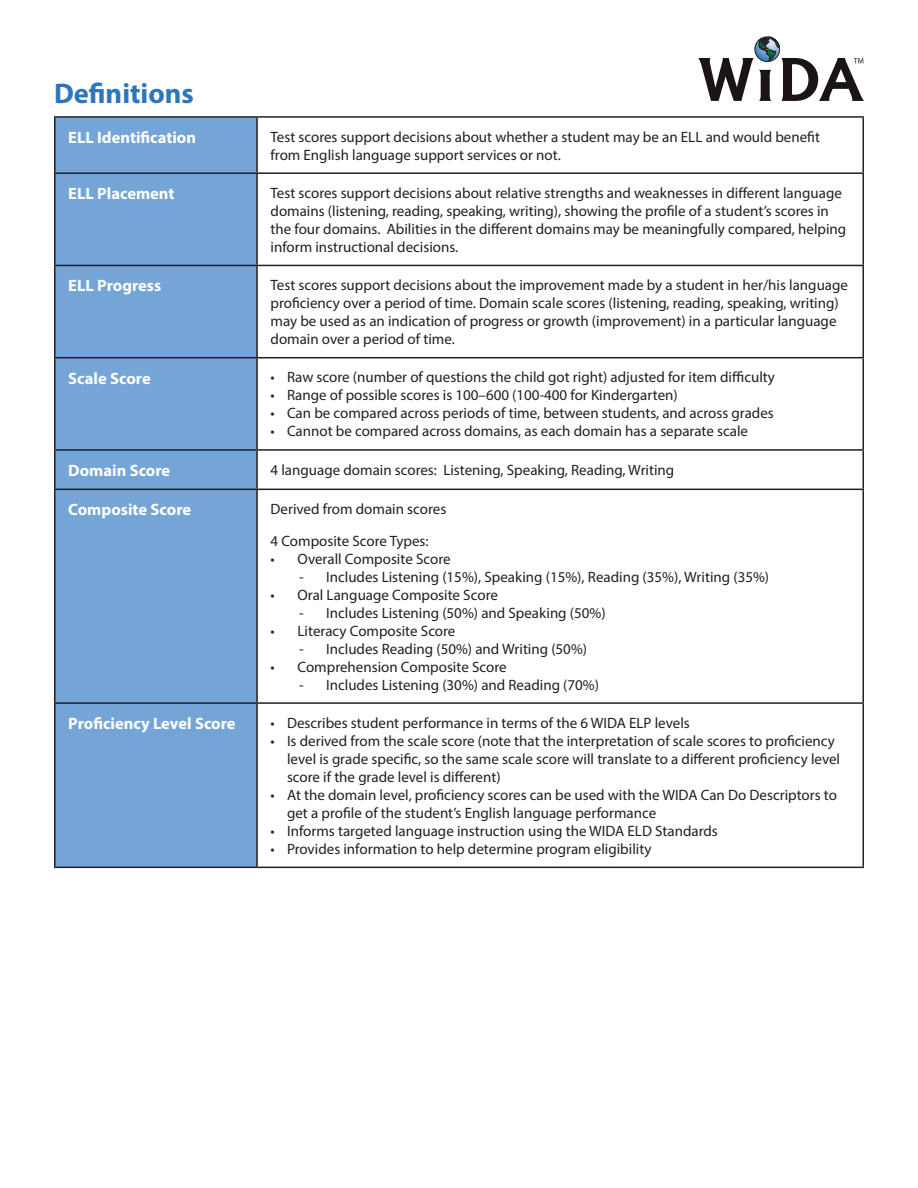
<style>
.page{position:relative;width:918px;height:1188px;background:#fff}
.page>*{position:absolute;margin:0;border:0;box-sizing:border-box;transform-origin:0 0}
.t1{font:700 28.5px "Myriad Pro";color:#2e76bc}
.t2{font:700 16.5px "Myriad Pro";color:#fff}
.t3{font:15px/18px "Myriad Pro";color:#231f20}
</style>
<div class="page">
<div style="left:55px;top:117px;width:202px;height:56px;background:#75a4d6"></div>
<div style="left:56px;top:174px;width:200px;height:693px;background:#75a4d6"></div>
<hr style="left:54px;top:116px;width:203px;height:2px;background:#231f20">
<hr style="left:54px;top:118px;width:2px;height:54px;background:#231f20">
<hr style="left:257px;top:116px;width:607px;height:2px;background:#231f20">
<hr style="left:256px;top:118px;width:2px;height:54px;background:#231f20">
<hr style="left:862px;top:118px;width:2px;height:54px;background:#231f20">
<hr style="left:54px;top:172px;width:203px;height:2px;background:#231f20">
<hr style="left:54px;top:174px;width:2px;height:91px;background:#231f20">
<hr style="left:257px;top:172px;width:607px;height:2px;background:#231f20">
<hr style="left:256px;top:174px;width:2px;height:91px;background:#231f20">
<hr style="left:862px;top:174px;width:2px;height:91px;background:#231f20">
<hr style="left:54px;top:265px;width:203px;height:1px;background:#231f20">
<hr style="left:54px;top:266px;width:2px;height:91px;background:#231f20">
<hr style="left:257px;top:265px;width:607px;height:1px;background:#231f20">
<hr style="left:256px;top:266px;width:2px;height:91px;background:#231f20">
<hr style="left:862px;top:266px;width:2px;height:91px;background:#231f20">
<hr style="left:54px;top:357px;width:203px;height:1px;background:#231f20">
<hr style="left:54px;top:358px;width:2px;height:91px;background:#231f20">
<hr style="left:257px;top:357px;width:607px;height:1px;background:#231f20">
<hr style="left:256px;top:358px;width:2px;height:91px;background:#231f20">
<hr style="left:862px;top:358px;width:2px;height:91px;background:#231f20">
<hr style="left:54px;top:449px;width:203px;height:2px;background:#231f20">
<hr style="left:54px;top:451px;width:2px;height:38px;background:#231f20">
<hr style="left:257px;top:449px;width:607px;height:2px;background:#231f20">
<hr style="left:256px;top:451px;width:2px;height:38px;background:#231f20">
<hr style="left:862px;top:451px;width:2px;height:38px;background:#231f20">
<hr style="left:54px;top:489px;width:203px;height:1px;background:#231f20">
<hr style="left:54px;top:490px;width:2px;height:212px;background:#231f20">
<hr style="left:257px;top:489px;width:607px;height:1px;background:#231f20">
<hr style="left:256px;top:490px;width:2px;height:212px;background:#231f20">
<hr style="left:862px;top:490px;width:2px;height:212px;background:#231f20">
<hr style="left:54px;top:702px;width:203px;height:2px;background:#231f20">
<hr style="left:54px;top:704px;width:2px;height:163px;background:#231f20">
<hr style="left:257px;top:702px;width:607px;height:2px;background:#231f20">
<hr style="left:256px;top:704px;width:2px;height:163px;background:#231f20">
<hr style="left:862px;top:704px;width:2px;height:163px;background:#231f20">
<hr style="left:54px;top:867px;width:203px;height:1px;background:#231f20">
<hr style="left:257px;top:867px;width:607px;height:1px;background:#231f20">
<svg style="left:698px;top:37px;width:166px;height:64px"></svg>
<p class="t1" style="left:54px;top:75px;width:141px">Definitions</p>
<p class="t2" style="left:68px;top:127px;width:129px">ELL Identification</p>
<p class="t3" style="left:271px;top:127px;width:551px">Test scores support decisions about whether a student may be an ELL and would benefit from English language support services or not.</p>
<p class="t2" style="left:68px;top:183px;width:108px">ELL Placement</p>
<p class="t3" style="left:271px;top:184px;width:577px">Test scores support decisions about relative strengths and weaknesses in different language domains (listening, reading, speaking, writing), showing the profile of a student’s scores in the four domains. Abilities in the different domains may be meaningfully compared, helping inform instructional decisions.</p>
<p class="t2" style="left:68px;top:275px;width:94px">ELL Progress</p>
<p class="t3" style="left:271px;top:276px;width:579px">Test scores support decisions about the improvement made by a student in her/his language proficiency over a period of time. Domain scale scores (listening, reading, speaking, writing) may be used as an indication of progress or growth (improvement) in a particular language domain over a period of time.</p>
<p class="t2" style="left:68px;top:367px;width:84px">Scale Score</p>
<p class="t3" style="left:271px;top:368px;width:506px">• Raw score (number of questions the child got right) adjusted for item difficulty</p>
<p class="t3" style="left:271px;top:386px;width:409px">• Range of possible scores is 100–600 (100-400 for Kindergarten)</p>
<p class="t3" style="left:271px;top:404px;width:505px">• Can be compared across periods of time, between students, and across grades</p>
<p class="t3" style="left:271px;top:422px;width:479px">• Cannot be compared across domains, as each domain has a separate scale</p>
<p class="t2" style="left:68px;top:460px;width:104px">Domain Score</p>
<p class="t3" style="left:271px;top:460px;width:405px">4 language domain scores: Listening, Speaking, Reading, Writing</p>
<p class="t2" style="left:68px;top:499px;width:125px">Composite Score</p>
<p class="t3" style="left:271px;top:500px;width:177px">Derived from domain scores</p>
<p class="t3" style="left:271px;top:531px;width:160px">4 Composite Score Types:</p>
<p class="t3" style="left:271px;top:549px;width:182px">• Overall Composite Score</p>
<p class="t3" style="left:299px;top:567px;width:472px">- Includes Listening (15%), Speaking (15%), Reading (35%), Writing (35%)</p>
<p class="t3" style="left:271px;top:585px;width:229px">• Oral Language Composite Score</p>
<p class="t3" style="left:299px;top:603px;width:308px">- Includes Listening (50%) and Speaking (50%)</p>
<p class="t3" style="left:271px;top:621px;width:186px">• Literacy Composite Score</p>
<p class="t3" style="left:299px;top:639px;width:290px">- Includes Reading (50%) and Writing (50%)</p>
<p class="t3" style="left:271px;top:657px;width:238px">• Comprehension Composite Score</p>
<p class="t3" style="left:299px;top:675px;width:302px">- Includes Listening (30%) and Reading (70%)</p>
<p class="t2" style="left:68px;top:713px;width:169px">Proficiency Level Score</p>
<p class="t3" style="left:271px;top:714px;width:421px">• Describes student performance in terms of the 6 WIDA ELP levels</p>
<p class="t3" style="left:287px;top:732px;width:555px;text-indent:-16px">• Is derived from the scale score (note that the interpretation of scale scores to proficiency level is grade specific, so the same scale score will translate to a different proficiency level score if the grade level is different)</p>
<p class="t3" style="left:287px;top:786px;width:551px;text-indent:-16px">• At the domain level, proficiency scores can be used with the WIDA Can Do Descriptors to get a profile of the student’s English language performance</p>
<p class="t3" style="left:271px;top:822px;width:449px">• Informs targeted language instruction using the WIDA ELD Standards</p>
<p class="t3" style="left:271px;top:840px;width:383px">• Provides information to help determine program eligibility</p>
</div>
